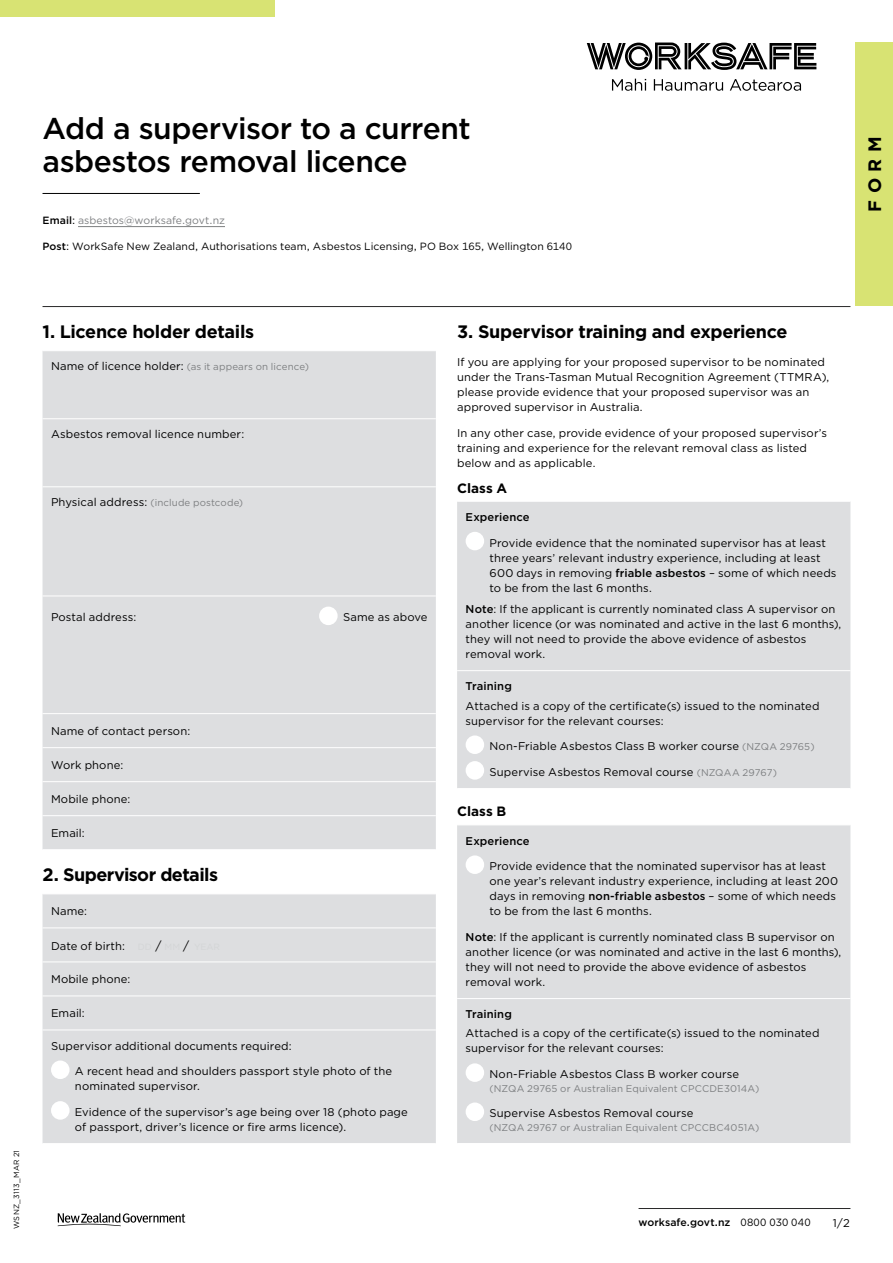
<style>
.page{position:relative;width:893px;height:1263px;background:#fff}
.page>*{position:absolute;margin:0;border:0;box-sizing:border-box;transform-origin:0 0}
.t1{font:500 30px/33px "Gotham";letter-spacing:-.02em;color:#000}
.t2{font:700 18px "Gotham";letter-spacing:-.015em;color:#000}
.t3{font:700 13.5px "Gotham";letter-spacing:.005em;color:#000}
.t4{font:11.25px/15px "Gotham";letter-spacing:.01em;color:#000}
.t5{font:500 11.25px "Gotham";letter-spacing:.01em;color:#000}
.t6{font:10.5px "Gotham";letter-spacing:.005em;color:#000}
.t7{font:10.5px "Gotham";letter-spacing:.005em;color:#7d7f81}
.t8{font:500 10.5px "Gotham";letter-spacing:.005em;color:#000}
.t9{font:9.75px "Gotham";letter-spacing:.015em;color:#7d7f81}
.t10{font:7.5px "Gotham";letter-spacing:.035em;color:#000}
.s1{font-weight:500;color:#000}
.s2{color:#000}
.s3{font-weight:500}
.s4{font-size:11.25px;color:#000}
.s5{font-size:9.75px;color:#7d7f81}
.s6{font-weight:400}
</style>
<div class="page">
<div style="left:855px;top:43px;width:38px;height:263px;background:#d8e373"></div>
<div style="left:0;top:0;width:274px;height:17px;background:#d8e373"></div>
<svg style="left:58px;top:1213px;width:127px;height:13px"></svg>
<hr style="left:639px;top:1208px;width:211px;height:1px;background:#292829">
<svg style="left:612px;top:79px;width:189px;height:12px"></svg>
<svg style="left:587px;top:43px;width:229px;height:27px"></svg>
<div style="left:457px;top:502px;width:393px;height:641px;background:#dddee0"></div>
<hr style="left:457px;top:788px;width:393px;height:1px;background:#fff">
<hr style="left:457px;top:824px;width:393px;height:1px;background:#fff">
<hr style="left:457px;top:670px;width:393px;height:1px;background:#fff">
<hr style="left:457px;top:998px;width:393px;height:1px;background:#fff">
<div style="left:466px;top:532px;width:18px;height:18px;background:#fff;border-radius:50%"></div>
<div style="left:466px;top:735px;width:18px;height:19px;background:#fff;border-radius:50%"></div>
<div style="left:466px;top:761px;width:18px;height:19px;background:#fff;border-radius:50%"></div>
<div style="left:466px;top:855px;width:18px;height:19px;background:#fff;border-radius:50%"></div>
<div style="left:466px;top:1063px;width:18px;height:19px;background:#fff;border-radius:50%"></div>
<div style="left:466px;top:1102px;width:18px;height:19px;background:#fff;border-radius:50%"></div>
<div style="left:43px;top:351px;width:393px;height:792px;background:#dddee0"></div>
<hr style="left:43px;top:418px;width:393px;height:1px;background:#fff">
<hr style="left:43px;top:486px;width:393px;height:1px;background:#fff">
<hr style="left:43px;top:596px;width:393px;height:1px;background:#fff">
<hr style="left:43px;top:815px;width:393px;height:1px;background:#fff">
<hr style="left:43px;top:849px;width:393px;height:1px;background:#fff">
<hr style="left:43px;top:893px;width:393px;height:1px;background:#fff">
<hr style="left:43px;top:927px;width:393px;height:1px;background:#fff">
<hr style="left:43px;top:961px;width:393px;height:1px;background:#fff">
<hr style="left:43px;top:995px;width:393px;height:1px;background:#fff">
<hr style="left:43px;top:1029px;width:393px;height:1px;background:#fff">
<hr style="left:43px;top:713px;width:393px;height:1px;background:#fff">
<hr style="left:43px;top:747px;width:393px;height:1px;background:#fff">
<hr style="left:43px;top:781px;width:393px;height:1px;background:#fff">
<div style="left:319px;top:607px;width:19px;height:18px;background:#fff;border-radius:50%"></div>
<div style="left:51px;top:1060px;width:19px;height:19px;background:#fff;border-radius:50%"></div>
<div style="left:51px;top:1101px;width:19px;height:19px;background:#fff;border-radius:50%"></div>
<hr style="left:43px;top:193px;width:157px;height:1px;background:#000">
<hr style="left:78px;top:226px;width:147px;height:1px;background:#7d7f81">
<hr style="left:43px;top:306px;width:807px;height:1px;background:#292829">
<h1 class="t1" style="left:43px;top:111px;width:430px">Add a supervisor to a current asbestos removal licence</h1>
<p class="t7" style="left:43px;top:213px;width:184px"><span class="s1">Email</span><span class="s2">:</span> asbestos@worksafe.govt.nz</p>
<p class="t6" style="left:43px;top:239px;width:531px"><span class="s3">Post</span>: WorkSafe New Zealand, Authorisations team, Asbestos Licensing, PO Box 165, Wellington 6140</p>
<h2 class="t2" style="left:863px;top:212px;width:77px;rotate:-90deg">FORM</h2>
<h2 class="t2" style="left:43px;top:320px;width:213px">1. Licence holder details</h2>
<p class="t9" style="left:51px;top:361px;width:260px"><span class="s4">Name of licence holder:</span> (as it appears on licence)</p>
<p class="t4" style="left:51px;top:427px;width:195px">Asbestos removal licence number:</p>
<p class="t9" style="left:51px;top:497px;width:194px"><span class="s4">Physical address:</span> (include postcode)</p>
<p class="t4" style="left:51px;top:610px;width:87px">Postal address:</p>
<p class="t4" style="left:343px;top:610px;width:86px">Same as above</p>
<p class="t10" style="left:12px;top:1229px;width:81px;rotate:-90deg">WSNZ_3113_Mar 21</p>
<p class="t4" style="left:51px;top:723px;width:141px">Name of contact person:</p>
<p class="t4" style="left:51px;top:757px;width:74px">Work phone:</p>
<p class="t4" style="left:51px;top:791px;width:81px">Mobile phone:</p>
<p class="t4" style="left:51px;top:825px;width:35px">Email:</p>
<h2 class="t2" style="left:43px;top:863px;width:177px">2. Supervisor details</h2>
<p class="t4" style="left:51px;top:904px;width:38px">Name:</p>
<p class="t4" style="left:51px;top:938px;width:75px">Date of birth:</p>
<p class="t4" style="left:51px;top:972px;width:81px">Mobile phone:</p>
<p class="t4" style="left:51px;top:1006px;width:35px">Email:</p>
<p class="t4" style="left:51px;top:1038px;width:242px">Supervisor additional documents required:</p>
<p class="t4" style="left:75px;top:1063px;width:319px">A recent head and shoulders passport style photo of the nominated supervisor.</p>
<p class="t4" style="left:75px;top:1104px;width:334px">Evidence of the supervisor’s age being over 18 (photo page of passport, driver’s licence or fire arms licence).</p>
<h2 class="t2" style="left:457px;top:320px;width:332px">3. Supervisor training and experience</h2>
<p class="t4" style="left:457px;top:355px;width:374px">If you are applying for your proposed supervisor to be nominated under the Trans-Tasman Mutual Recognition Agreement (TTMRA), please provide evidence that your proposed supervisor was an approved supervisor in Australia.</p>
<p class="t4" style="left:457px;top:425px;width:371px">In any other case, provide evidence of your proposed supervisor’s training and experience for the relevant removal class as listed below and as applicable.</p>
<p class="t3" style="left:457px;top:479px;width:52px">Class A</p>
<p class="t5" style="left:466px;top:509px;width:66px">Experience</p>
<p class="t4" style="left:490px;top:535px;width:348px">Provide evidence that the nominated supervisor has at least three years’ relevant industry experience, including at least 600 days in removing <span class="s3">friable asbestos</span> – some of which needs to be from the last 6 months.</p>
<p class="t4" style="left:466px;top:601px;width:377px"><span class="s3">Note</span>: If the applicant is currently nominated class A supervisor on another licence (or was nominated and active in the last 6 months), they will not need to provide the above evidence of asbestos removal work.</p>
<p class="t5" style="left:466px;top:679px;width:48px">Training</p>
<p class="t4" style="left:466px;top:698px;width:355px">Attached is a copy of the certificate(s) issued to the nominated supervisor for the relevant courses:</p>
<p class="t4" style="left:490px;top:738px;width:326px">Non-Friable Asbestos Class B worker course <span class="s5">(NZQA 29765)</span></p>
<p class="t4" style="left:490px;top:764px;width:289px">Supervise Asbestos Removal course <span class="s5">(NZQAA 29767)</span></p>
<p class="t3" style="left:457px;top:803px;width:51px">Class B</p>
<p class="t5" style="left:466px;top:833px;width:66px">Experience</p>
<p class="t4" style="left:490px;top:858px;width:350px">Provide evidence that the nominated supervisor has at least one year’s relevant industry experience, including at least 200 days in removing <span class="s3">non-friable asbestos</span> – some of which needs to be from the last 6 months.</p>
<p class="t4" style="left:466px;top:929px;width:377px"><span class="s3">Note</span>: If the applicant is currently nominated class B supervisor on another licence (or was nominated and active in the last 6 months), they will not need to provide the above evidence of asbestos removal work.</p>
<p class="t5" style="left:466px;top:1007px;width:48px">Training</p>
<p class="t4" style="left:466px;top:1026px;width:355px">Attached is a copy of the certificate(s) issued to the nominated supervisor for the relevant courses:</p>
<p class="t4" style="left:490px;top:1066px;width:251px">Non-Friable Asbestos Class B worker course</p>
<p class="t9" style="left:490px;top:1082px;width:271px">(NZQA 29765 or Australian Equivalent CPCCDE3014A)</p>
<p class="t4" style="left:490px;top:1105px;width:206px">Supervise Asbestos Removal course</p>
<p class="t9" style="left:490px;top:1121px;width:271px">(NZQA 29767 or Australian Equivalent CPCCBC4051A)</p>
<p class="t8" style="left:639px;top:1215px;width:174px">worksafe.govt.nz <span class="s6">0800 030 040</span></p>
<p class="t4" style="left:833px;top:1215px;width:18px">1/2</p>
</div>
